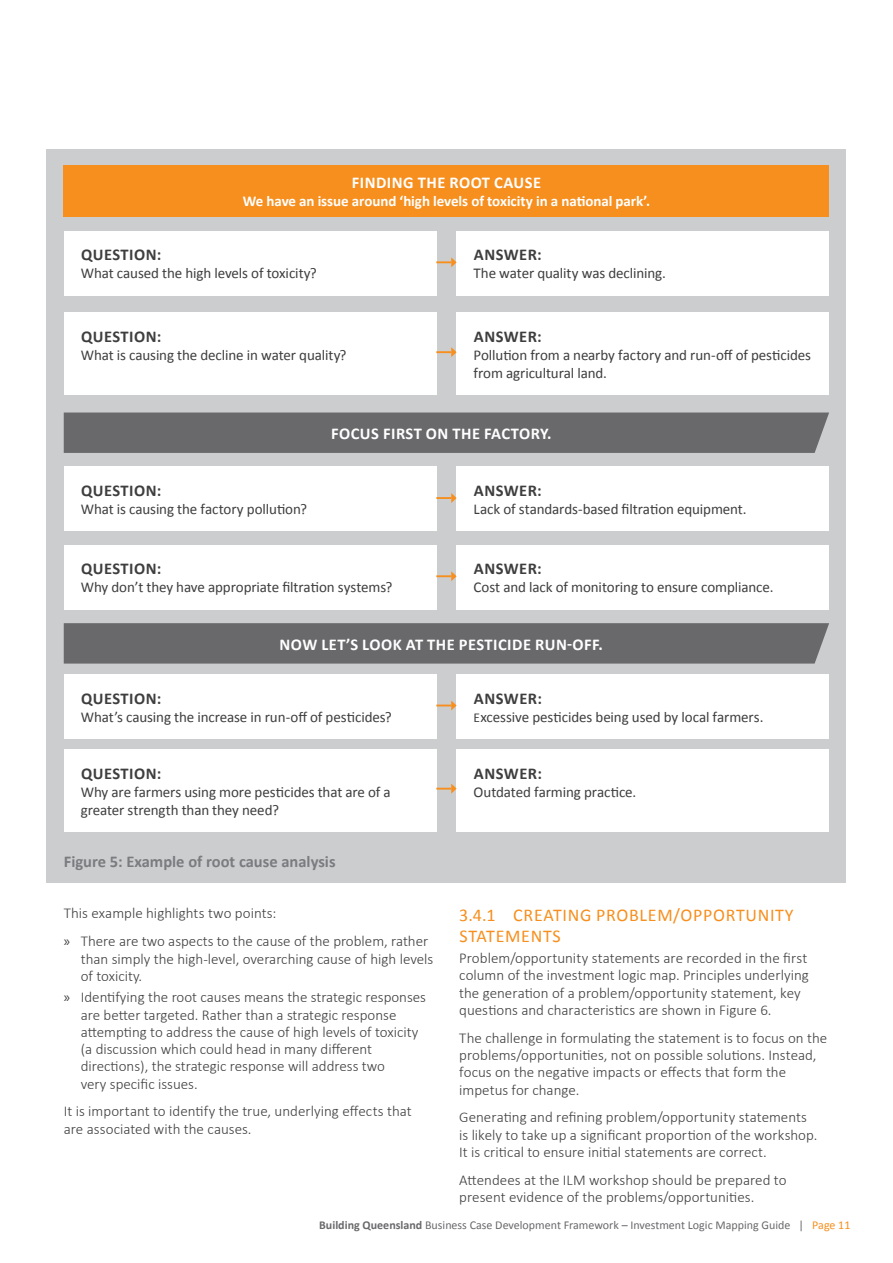
<style>
.page{position:relative;width:893px;height:1263px;background:#fff}
.page>*{position:absolute;margin:0;border:0;box-sizing:border-box;transform-origin:0 0}
.Subheading_4{font:18px/21px "Calibri";letter-spacing:.04em;color:#f68f1e}
.t1{font:700 16.5px "Calibri";letter-spacing:.03em;color:#3e3e3f}
.t2{font:700 16.5px "Calibri";letter-spacing:.03em;color:#fff}
.Figure{font:700 16.5px "Calibri";color:#7a7c7f}
.BODY{font:300 15px/17.2px "Calibri";color:#3e3e3f}
.t3{font:15px/18px "Calibri";letter-spacing:-.005em;color:#3e3e3f}
.t4{font:700 15px "Calibri";letter-spacing:-.005em;color:#fff}
.t5{font:12px "Calibri";color:#69696c}
.s1{font-family:"Myriad Pro";font-weight:400}
.s2{font-size:13.5px}
.s3{font-weight:700}
.s4{color:#f68f1e}
</style>
<div class="page">
<div style="left:47px;top:149px;width:799px;height:734px;background:#cccdcf"></div>
<div style="left:64px;top:231px;width:372px;height:64px;background:#fff"></div>
<div style="left:457px;top:231px;width:372px;height:64px;background:#fff"></div>
<div style="left:457px;top:313px;width:372px;height:82px;background:#fff"></div>
<div style="left:64px;top:313px;width:372px;height:82px;background:#fff"></div>
<div style="left:64px;top:467px;width:372px;height:64px;background:#fff"></div>
<div style="left:64px;top:545px;width:372px;height:64px;background:#fff"></div>
<div style="left:457px;top:467px;width:372px;height:64px;background:#fff"></div>
<div style="left:457px;top:545px;width:372px;height:64px;background:#fff"></div>
<div style="left:64px;top:674px;width:372px;height:65px;background:#fff"></div>
<div style="left:64px;top:749px;width:372px;height:83px;background:#fff"></div>
<div style="left:457px;top:674px;width:372px;height:65px;background:#fff"></div>
<div style="left:457px;top:749px;width:372px;height:83px;background:#fff"></div>
<div style="left:64px;top:165px;width:765px;height:52px;background:#f68f1e"></div>
<div style="left:64px;top:623px;width:765px;height:41px;background:#69696c"></div>
<div style="left:64px;top:412px;width:765px;height:41px;background:#69696c"></div>
<svg style="left:436px;top:257px;width:21px;height:10px"></svg>
<svg style="left:436px;top:493px;width:21px;height:10px"></svg>
<svg style="left:436px;top:700px;width:21px;height:10px"></svg>
<svg style="left:436px;top:347px;width:21px;height:10px"></svg>
<svg style="left:436px;top:571px;width:21px;height:10px"></svg>
<svg style="left:436px;top:784px;width:21px;height:10px"></svg>
<p class="t2" style="left:352px;top:172px;width:191px">FINDING THE ROOT CAUSE</p>
<p class="t4" style="left:243px;top:192px;width:409px">We have an issue around ‘high levels of toxicity in a national park’.</p>
<p class="t1" style="left:81px;top:244px;width:82px">QUESTION:</p>
<p class="t3" style="left:81px;top:264px;width:237px">What caused the high levels of toxicity?</p>
<p class="t1" style="left:81px;top:326px;width:82px">QUESTION:</p>
<p class="t3" style="left:81px;top:346px;width:267px">What is causing the decline in water quality?</p>
<p class="t1" style="left:474px;top:244px;width:69px">ANSWER:</p>
<p class="t3" style="left:474px;top:264px;width:194px">The water quality was declining.</p>
<p class="t1" style="left:474px;top:326px;width:69px">ANSWER:</p>
<p class="t3" style="left:474px;top:346px;width:339px">Pollution from a nearby factory and run-off of pesticides from agricultural land.</p>
<p class="t1" style="left:81px;top:480px;width:82px">QUESTION:</p>
<p class="t3" style="left:81px;top:500px;width:228px">What is causing the factory pollution?</p>
<p class="t2" style="left:331px;top:423px;width:222px">FOCUS FIRST ON THE FACTORY.</p>
<p class="t1" style="left:474px;top:480px;width:69px">ANSWER:</p>
<p class="t3" style="left:474px;top:500px;width:275px">Lack of standards-based filtration equipment.</p>
<p class="t1" style="left:81px;top:558px;width:82px">QUESTION:</p>
<p class="t3" style="left:81px;top:578px;width:313px">Why don’t they have appropriate filtration systems?</p>
<p class="t1" style="left:474px;top:558px;width:69px">ANSWER:</p>
<p class="t3" style="left:474px;top:578px;width:301px">Cost and lack of monitoring to ensure compliance.</p>
<p class="t2" style="left:280px;top:633px;width:325px">NOW LET’S LOOK AT THE PESTICIDE RUN-OFF.</p>
<p class="t1" style="left:81px;top:687px;width:82px">QUESTION:</p>
<p class="t3" style="left:81px;top:707px;width:312px">What’s causing the increase in run-off of pesticides?</p>
<p class="t1" style="left:81px;top:763px;width:82px">QUESTION:</p>
<p class="t3" style="left:81px;top:782px;width:312px">Why are farmers using more pesticides that are of a greater strength than they need?</p>
<p class="Figure" style="left:64px;top:850px;width:273px">Figure 5: Example of root cause analysis</p>
<p class="BODY" style="left:64px;top:905px;width:214px">This example highlights two points:</p>
<p class="BODY" style="left:81px;top:932px;width:354px;text-indent:-17px"><span class="s1">»</span> There are two aspects to the cause of the problem, rather than simply the high-level, overarching cause of high levels of toxicity.</p>
<p class="BODY" style="left:81px;top:988px;width:347px;text-indent:-17px"><span class="s1">»</span> Identifying the root causes means the strategic responses are better targeted. Rather than a strategic response attempting to address the cause of high levels of toxicity (a discussion which could head in many different directions), the strategic response will address two<br>very specific issues.</p>
<p class="BODY" style="left:64px;top:1103px;width:349px">It is important to identify the true, underlying effects that are associated with the causes.</p>
<p class="t1" style="left:474px;top:687px;width:69px">ANSWER:</p>
<p class="t3" style="left:474px;top:707px;width:291px"><span class="s2">E</span>xcessive pesticides being used by local farmers.</p>
<p class="t1" style="left:474px;top:763px;width:69px">ANSWER:</p>
<p class="t3" style="left:474px;top:782px;width:164px">Outdated farming practice.</p>
<p class="Subheading_4" style="left:459px;top:904px;width:336px">3.4.1 CREATING PROBLEM/OPPORTUNITY<br>STATEMENTS</p>
<p class="BODY" style="left:459px;top:949px;width:351px">Problem/opportunity statements are recorded in the first column of the investment logic map. Principles underlying the generation of a problem/opportunity statement, key questions and characteristics are shown in Figure 6.</p>
<p class="BODY" style="left:459px;top:1029px;width:370px">The challenge in formulating the statement is to focus on the problems/opportunities, not on possible solutions. Instead, focus on the negative impacts or effects that form the impetus for change.</p>
<p class="BODY" style="left:459px;top:1109px;width:360px">Generating and refining problem/opportunity statements is likely to take up a significant proportion of the workshop.<br>It is critical to ensure initial statements are correct.</p>
<p class="BODY" style="left:459px;top:1171px;width:329px">Attendees at the ILM workshop should be prepared to present evidence of the problems/opportunities.</p>
<p class="t5" style="left:319px;top:1216px;width:533px"><span class="s3">Building Queensland</span> Business Case Development Framework – Investment Logic Mapping Guide | <span class="s4">Page 11</span></p>
</div>
